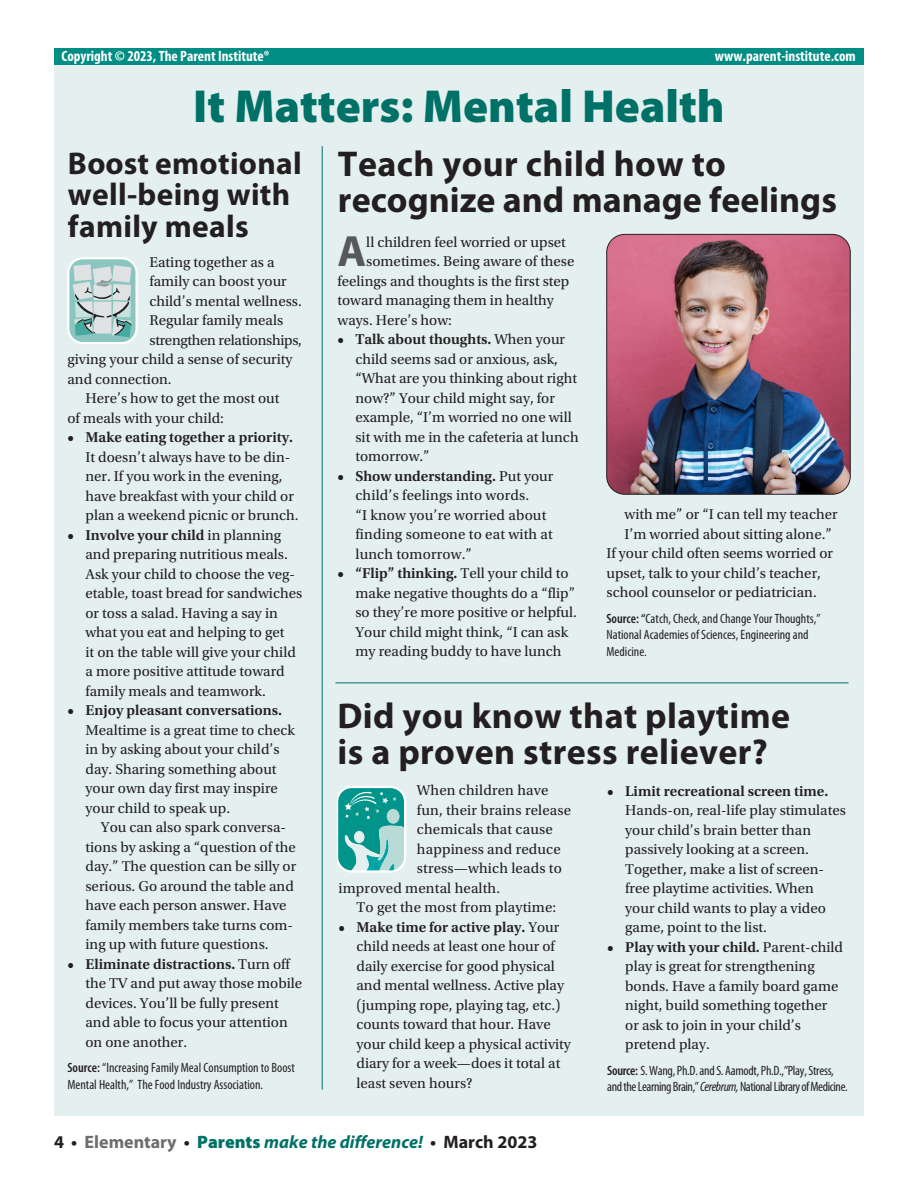
<style>
.page{position:relative;width:918px;height:1188px;background:#fff}
.page>*{position:absolute;margin:0;border:0;box-sizing:border-box;transform-origin:0 0}
.t1{font:900 46.5px "Myriad Pro";color:#007167}
.t2{font:700 43.95px "Myriad Pro";color:#57585a}
.t3{font:700 36px/36px "Myriad Pro";letter-spacing:.01em;color:#231f20}
.t4{font:700 31.5px/31.5px "Myriad Pro";letter-spacing:.01em;color:#231f20}
.t5{font:italic 700 18px "Myriad Pro";color:#007167}
.t6{font:15px/19.5px "Utopia Std";color:#231f20}
.t7{font:600 15px "Utopia Std";color:#231f20}
.t8{font:700 condensed 15px "Myriad Pro";color:#fff}
.t9{font:15px "Utopia Std";letter-spacing:-.02em;color:#231f20}
.t10{font:condensed 13.5px/16.5px "Myriad Pro";color:#231f20}
.t11{font:condensed 13.5px/16.5px "Myriad Pro";letter-spacing:-.03em;color:#231f20}
.s1{font-weight:600}
.s2{font-style:italic}
.s3{font-style:normal;color:#231f20}
.s4{font-style:normal;color:#6c6d70}
.s5{font-weight:900;font-style:normal}
</style>
<div class="page">
<div style="left:54px;top:53px;width:810px;height:1063px;background:#e4f0ef"></div>
<hr style="left:336px;top:683px;width:513px;height:1px;background:#007167">
<hr style="left:322px;top:146px;width:1px;height:944px;background:#007167">
<svg style="left:67px;top:257px;width:71px;height:87px"></svg>
<svg style="left:337px;top:786px;width:69px;height:87px"></svg>
<div style="left:54px;top:49px;width:810px;height:16px;background:#008d83"></div>
<img style="left:608px;top:234px;width:241px;height:259px">
<div style="left:606px;top:234px;width:245px;height:261px;border:1px solid #231f20;border-radius:18px"></div>
<p class="t8" style="left:62px;top:46px;width:210px">Copyright © 2023, The Parent Institute®</p>
<p class="t8" style="left:715px;top:46px;width:142px">www.parent-institute.com</p>
<h1 class="t1" style="left:193px;top:75px;width:533px">It Matters: Mental Health</h1>
<h3 class="t4" style="left:68px;top:146px;width:235px">Boost emotional well-being with family meals</h3>
<p class="t6" style="left:150px;top:253px;width:127px">Eating together as a</p>
<p class="t6" style="left:150px;top:272px;width:139px">family can boost your</p>
<p class="t6" style="left:150px;top:292px;width:154px">child’s mental wellness.</p>
<p class="t6" style="left:150px;top:311px;width:135px">Regular family meals</p>
<p class="t9" style="left:150px;top:332px;width:154px">strengthen relationships,</p>
<p class="t6" style="left:67px;top:350px;width:227px">giving your child a sense of security</p>
<p class="t6" style="left:67px;top:370px;width:106px">and connection.</p>
<p class="t6" style="left:86px;top:389px;width:196px">Here’s how to get the most out</p>
<p class="t6" style="left:67px;top:409px;width:158px">of meals with your child:</p>
<p class="t7" style="left:68px;top:429px;width:227px">• Make eating together a priority.</p>
<p class="t6" style="left:86px;top:448px;width:215px">It doesn’t always have to be din&shy;ner. If you work in the evening, have breakfast with your child or plan a weekend picnic or brunch.</p>
<p class="t6" style="left:86px;top:526px;width:218px;text-indent:-18px"><span class="s1">• Involve your child</span> in planning and preparing nutritious meals.<br>Ask your child to choose the veg&shy;etable, toast bread for sandwiches or toss a salad. Having a say in what you eat and helping to get<br>it on the table will give your child a more positive attitude toward family meals and teamwork.</p>
<p class="t7" style="left:68px;top:702px;width:216px">• Enjoy pleasant conversations.</p>
<p class="t6" style="left:86px;top:721px;width:211px">Mealtime is a great time to check in by asking about your child’s day. Sharing something about your own day first may inspire your child to speak up.</p>
<p class="t6" style="left:86px;top:818px;width:212px;text-indent:15px">You can also spark conversa&shy;tions by asking a “question of the day.” The question can be silly or serious. Go around the table and have each person answer. Have family members take turns com&shy;ing up with future questions.</p>
<p class="t6" style="left:86px;top:955px;width:218px;text-indent:-18px"><span class="s1">• Eliminate distractions.</span> Turn off the TV and put away those mobile devices. You’ll be fully present and able to focus your attention on one another.</p>
<p class="t10" style="left:68px;top:1060px;width:229px"><span class="s1">Source:</span> “Increasing Family Meal Consumption to Boost<br>Mental Health,” The Food Industry Association.</p>
<h3 class="t3" style="left:338px;top:144px;width:500px">Teach your child how to recognize and manage feelings</h3>
<h2 class="t2" style="left:338px;top:223px;width:30px">A</h2>
<p class="t6" style="left:366px;top:232px;width:201px">ll children feel worried or upset</p>
<p class="t6" style="left:366px;top:252px;width:210px">sometimes. Being aware of these</p>
<p class="t6" style="left:338px;top:271px;width:233px">feelings and thoughts is the first step</p>
<p class="t6" style="left:338px;top:291px;width:218px">toward managing them in healthy</p>
<p class="t6" style="left:338px;top:310px;width:116px">ways. Here’s how:</p>
<p class="t6" style="left:356px;top:330px;width:225px;text-indent:-18px"><span class="s1">• Talk about thoughts.</span> When your child seems sad or anxious, ask, “What are you thinking about right now?” Your child might say, for example, “I’m worried no one will sit with me in the cafeteria at lunch tomorrow.”</p>
<p class="t6" style="left:356px;top:466px;width:199px;text-indent:-18px"><span class="s1">• Show understanding.</span> Put your child’s feelings into words.<br>“I know you’re worried about finding someone to eat with at lunch tomorrow.”</p>
<p class="t6" style="left:356px;top:564px;width:223px;text-indent:-18px"><span class="s1">• “Flip” thinking.</span> Tell your child to make negative thoughts do a “flip” so they’re more positive or helpful.<br>Your child might think, “I can ask my reading buddy to have lunch</p>
<p class="t6" style="left:625px;top:505px;width:215px">with me” or “I can tell my teacher</p>
<p class="t6" style="left:625px;top:525px;width:209px">I’m worried about sitting alone.”</p>
<p class="t6" style="left:607px;top:544px;width:228px">If your child often seems worried or</p>
<p class="t6" style="left:607px;top:564px;width:216px">upset, talk to your child’s teacher,</p>
<p class="t6" style="left:607px;top:583px;width:212px">school counselor or pediatrician.</p>
<p class="t10" style="left:607px;top:610px;width:216px"><span class="s1">Source: “</span>Catch, Check, and Change Your Thoughts,”<br>National Academies of Sciences, Engineering and<br>Medicine.</p>
<h3 class="t3" style="left:338px;top:697px;width:454px">Did you know that playtime is a proven stress reliever?</h3>
<p class="t7" style="left:607px;top:782px;width:223px">• Limit recreational screen time.</p>
<p class="t6" style="left:625px;top:801px;width:222px">Hands-on, real-life play stimulates your child’s brain better than passively looking at a screen.<br>Together, make a list of screen&shy;free playtime activities. When your child wants to play a video game, point to the list.</p>
<p class="t6" style="left:625px;top:937px;width:219px;text-indent:-18px"><span class="s1">• Play with your child.</span> Parent-child play is great for strengthening bonds. Have a family board game night, build something together or ask to join in your child’s pretend play.</p>
<p class="t11" style="left:607px;top:1062px;width:242px"><span class="s1">Source:</span> S. Wang, Ph.D. and S. Aamodt, Ph.D.,”Play, Stress, and the Learning Brain,” <span class="s2">Cerebrum,</span> National Library of Medicine.</p>
<p class="t6" style="left:417px;top:781px;width:133px">When children have</p>
<p class="t6" style="left:417px;top:800px;width:156px">fun, their brains release</p>
<p class="t6" style="left:417px;top:820px;width:137px">chemicals that cause</p>
<p class="t6" style="left:417px;top:839px;width:145px">happiness and reduce</p>
<p class="t6" style="left:417px;top:859px;width:146px">stress—which leads to</p>
<p class="t6" style="left:339px;top:878px;width:163px">improved mental health.</p>
<p class="t6" style="left:357px;top:898px;width:201px">To get the most from playtime:</p>
<p class="t6" style="left:357px;top:917px;width:216px;text-indent:-18px"><span class="s1">• Make time for active play.</span> Your child needs at least one hour of daily exercise for good physical and mental wellness. Active play (jumping rope, playing tag, etc.) counts toward that hour. Have your child keep a physical activity diary for a week—does it total at least seven hours?</p>
<p class="t5" style="left:54px;top:1130px;width:485px"><span class="s3">4 •</span> <span class="s4">Elementary</span> <span class="s3">•</span> <span class="s5">Parents</span> make the difference! <span class="s3">• March 2023</span></p>
</div>
